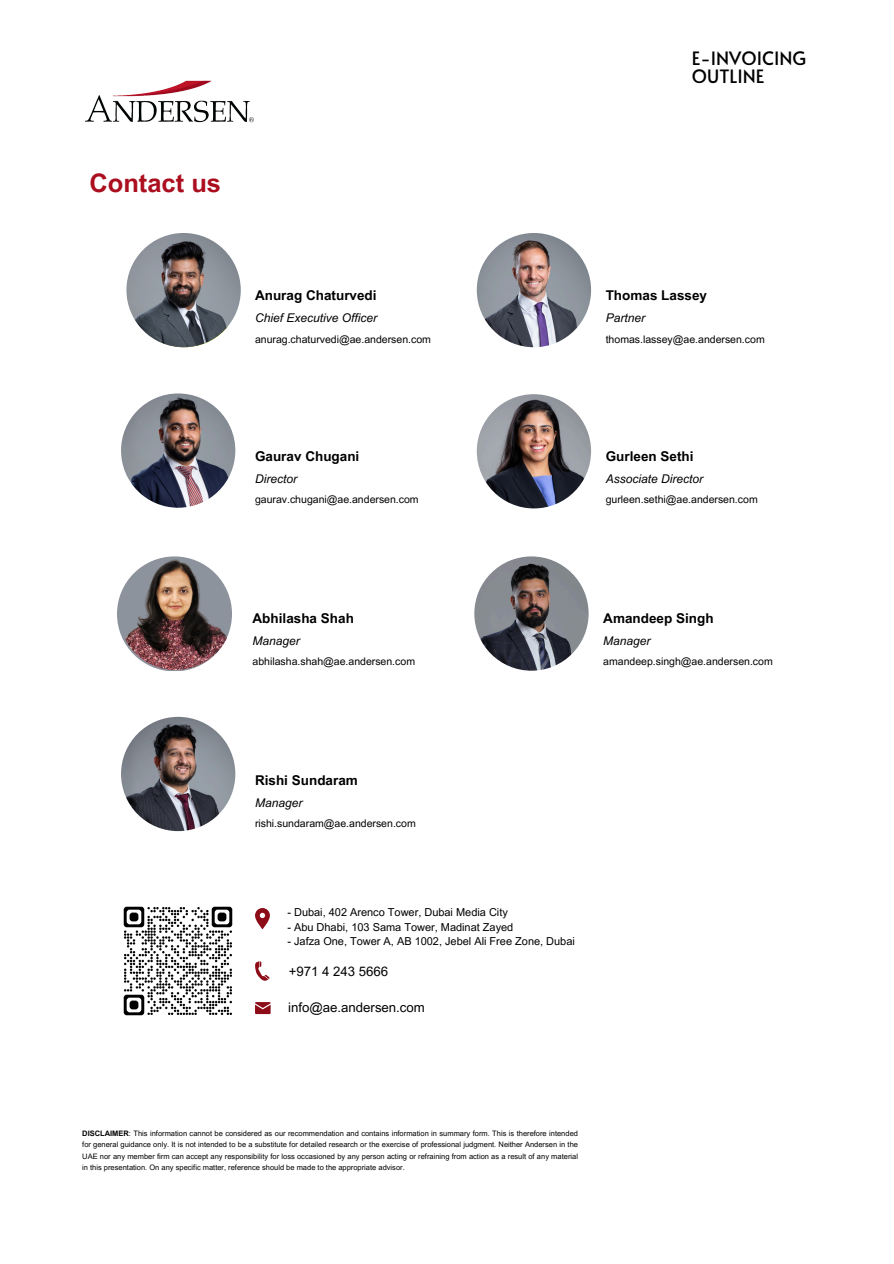
<style>
.page{position:relative;width:894px;height:1264px;background:#fff}
.page>*{position:absolute;margin:0;border:0;box-sizing:border-box;transform-origin:0 0}
.t1{font:700 25.5px "Arial MT Pro";color:#ab0e1e}
.t2{font:18.3px/18.1px "Alata";color:#000}
.t3{font:700 13.5px "Arial MT Pro";color:#000}
.t4{font:13.2px "Arial MT Pro";color:#000}
.t5{font:italic 12px "Arial MT Pro";color:#000}
.t6{font:10.95px "Arial MT Pro";color:#000}
.t7{font:10.5px "Arial MT Pro";color:#000}
.t8{font:7.5px/11.2px "Arial MT Pro";color:#000;text-align:justify}
.s1{font-weight:700}
</style>
<div class="page">
<img style="left:85px;top:80px;width:169px;height:43px">
<img style="left:126px;top:233px;width:115px;height:114px;border-radius:50%">
<img style="left:476px;top:233px;width:115px;height:114px;border-radius:50%">
<img style="left:121px;top:716px;width:114px;height:115px;border-radius:50%">
<img style="left:476px;top:394px;width:115px;height:114px;border-radius:50%">
<img style="left:121px;top:393px;width:114px;height:114px;border-radius:50%">
<img style="left:474px;top:556px;width:114px;height:114px;border-radius:50%">
<img style="left:118px;top:555px;width:115px;height:115px;border-radius:50%">
<svg style="left:255px;top:908px;width:14px;height:21px"></svg>
<svg style="left:255px;top:961px;width:14px;height:20px"></svg>
<svg style="left:255px;top:1002px;width:15px;height:12px"></svg>
<img style="left:123px;top:906px;width:110px;height:110px">
<p class="t1" style="left:89px;top:173px;width:133px">Contact us</p>
<h3 class="t3" style="left:255px;top:290px;width:123px">Anurag Chaturvedi</h3>
<h5 class="t5" style="left:255px;top:313px;width:124px">Chief Executive Officer</h5>
<h6 class="t7" style="left:255px;top:335px;width:177px">anurag.chaturvedi@ae.andersen.com</h6>
<h6 class="t3" style="left:255px;top:451px;width:106px">Gaurav Chugani</h6>
<p class="t5" style="left:255px;top:474px;width:44px">Director</p>
<h3 class="t7" style="left:255px;top:495px;width:165px">gaurav.chugani@ae.andersen.com</h3>
<p class="t2" style="left:691px;top:48px;width:116px">E-INVOICING<br>OUTLINE</p>
<h3 class="t3" style="left:605px;top:290px;width:103px">Thomas Lassey</h3>
<h5 class="t5" style="left:605px;top:313px;width:41px">Partner</h5>
<h6 class="t7" style="left:605px;top:335px;width:160px">thomas.lassey@ae.andersen.com</h6>
<h5 class="t3" style="left:605px;top:451px;width:89px">Gurleen Sethi</h5>
<h6 class="t5" style="left:605px;top:474px;width:99px">Associate Director</h6>
<p class="t7" style="left:605px;top:495px;width:153px">gurleen.sethi@ae.andersen.com</p>
<h3 class="t3" style="left:252px;top:613px;width:103px">Abhilasha Shah</h3>
<h5 class="t5" style="left:252px;top:636px;width:49px">Manager</h5>
<h6 class="t7" style="left:252px;top:657px;width:164px">abhilasha.shah@ae.andersen.com</h6>
<p class="t3" style="left:603px;top:613px;width:112px">Amandeep Singh</p>
<h3 class="t5" style="left:603px;top:636px;width:49px">Manager</h3>
<h5 class="t7" style="left:603px;top:657px;width:171px">amandeep.singh@ae.andersen.com</h5>
<p class="t3" style="left:255px;top:775px;width:104px">Rishi Sundaram</p>
<h3 class="t5" style="left:255px;top:798px;width:49px">Manager</h3>
<h5 class="t7" style="left:255px;top:819px;width:162px">rishi.sundaram@ae.andersen.com</h5>
<p class="t6" style="left:287px;top:908px;width:222px">- Dubai, 402 Arenco Tower, Dubai Media City</p>
<p class="t6" style="left:287px;top:922px;width:227px">- Abu Dhabi, 103 Sama Tower, Madinat Zayed</p>
<p class="t6" style="left:287px;top:937px;width:289px">- Jafza One, Tower A, AB 1002, Jebel Ali Free Zone, Dubai</p>
<h6 class="t4" style="left:289px;top:966px;width:101px">+971 4 243 5666</h6>
<p class="t4" style="left:288px;top:1002px;width:138px">info@ae.andersen.com</p>
<p class="t8" style="left:82px;top:1128px;width:497px"><span class="s1">DISCLAIMER</span>: This information cannot be considered as our recommendation and contains information in summary form. This is therefore intended for general guidance only. It is not intended to be a substitute for detailed research or the exercise of professional judgment. Neither Andersen in the UAE nor any member firm can accept any responsibility for loss occasioned by any person acting or refraining from action as a result of any material in this presentation. On any specific matter, reference should be made to the appropriate advisor.</p>
</div>
